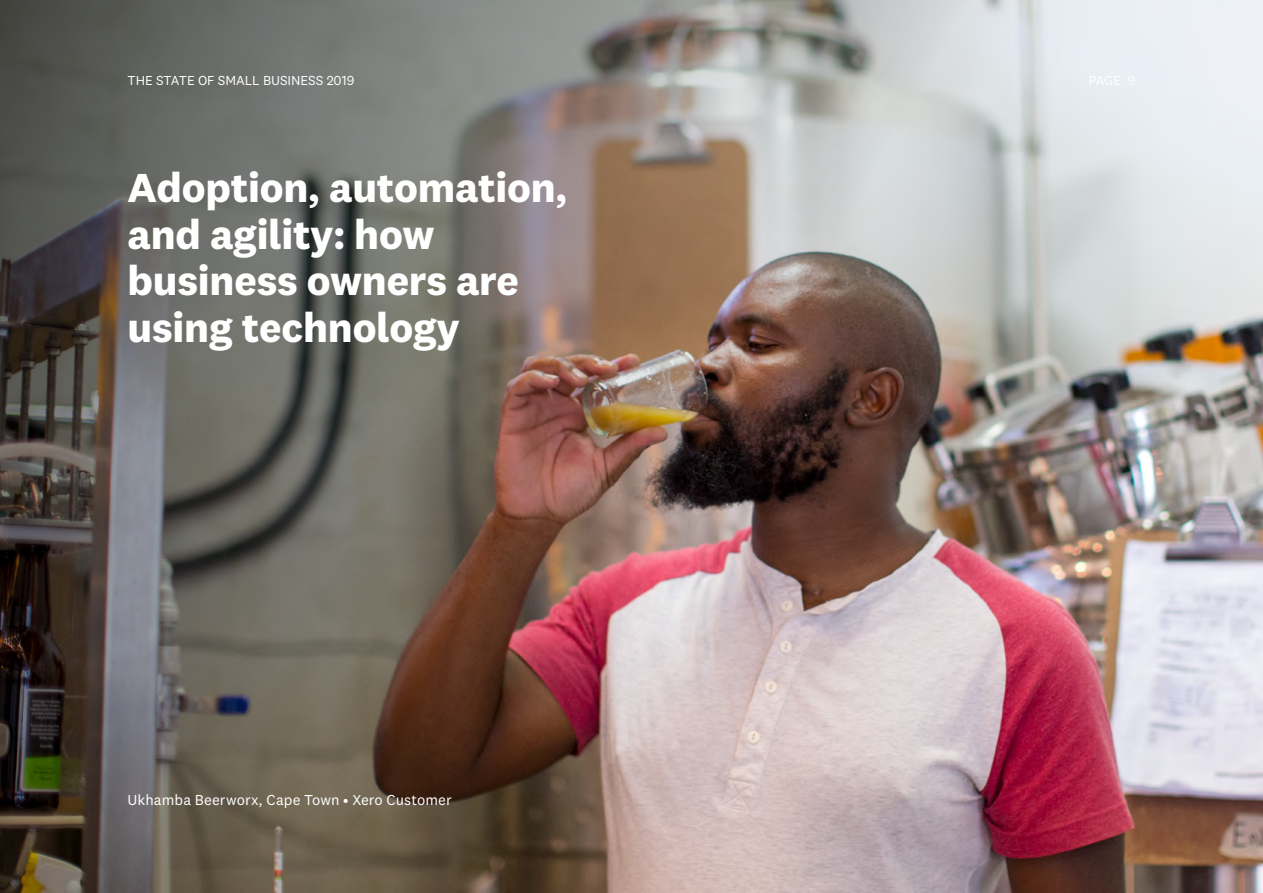
<style>
.page{position:relative;width:1263px;height:893px;background:#fff}
.page>*{position:absolute;margin:0;border:0;box-sizing:border-box;transform-origin:0 0}
.t1{font:700 42px/46.5px "National 2";letter-spacing:-.005em;color:#fff}
.t2{font:15px "National 2";letter-spacing:.005em;color:#fff}
.t3{font:13.5px "National 2";letter-spacing:-.005em;color:#fff}
</style>
<div class="page">
<img style="left:1106px;top:0;width:157px;height:893px">
<img style="left:0;top:0;width:1106px;height:893px">
<p class="t3" style="left:128px;top:72px;width:152px">XERO REVIEWERS GUIDE</p>
<p class="t3" style="left:128px;top:72px;width:228px">THE STATE OF SMALL BUSINESS 2019</p>
<p class="t3" style="left:1088px;top:72px;width:48px">PAGE 9</p>
<p class="t1" style="left:128px;top:164px;width:441px">Adoption, automation, and agility: how business owners are using technology</p>
<p class="t2" style="left:128px;top:791px;width:326px">Ukhamba Beerworx, Cape Town • Xero Customer</p>
</div>
